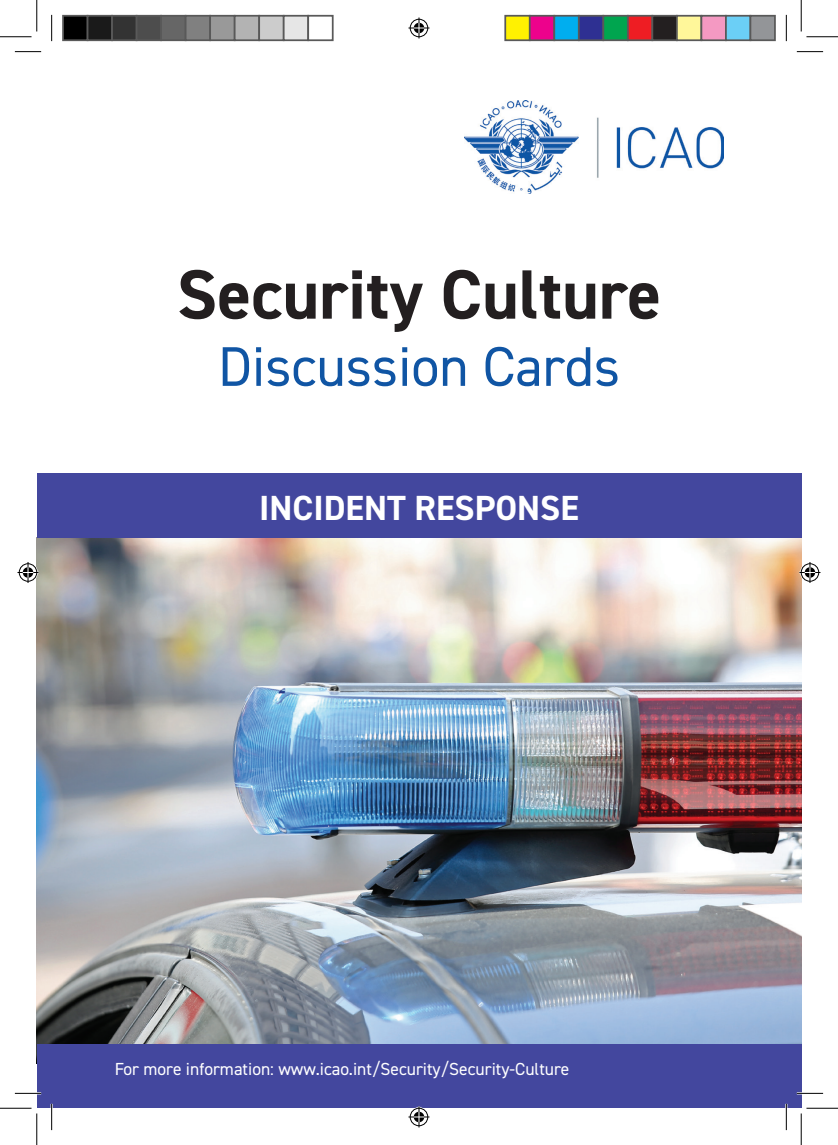
<style>
.page{position:relative;width:838px;height:1145px;background:#fff}
.page>*{position:absolute;margin:0;border:0;box-sizing:border-box;transform-origin:0 0}
.t1{font:700 70px "DIN2014";color:#231f20}
.t2{font:56px "DIN2014";color:#1055a4}
.t3{font:700 35px "DIN2014";color:#fff}
.t4{font:17.5px "DIN2014";color:#fff}
</style>
<div class="page">
<img style="left:37px;top:538px;width:764px;height:507px">
<div style="left:37px;top:473px;width:764px;height:65px;background:#43479e"></div>
<div style="left:37px;top:1045px;width:764px;height:63px;background:#43479e"></div>
<img style="left:465px;top:101px;width:258px;height:93px">
<hr style="left:15px;top:1092px;width:26px;height:2px;background:#fff">
<hr style="left:796px;top:1092px;width:27px;height:2px;background:#fff">
<hr style="left:51px;top:1104px;width:2px;height:26px;background:#fff">
<hr style="left:785px;top:1104px;width:2px;height:26px;background:#fff">
<svg style="left:15px;top:51px;width:26px;height:1px"></svg>
<svg style="left:796px;top:51px;width:27px;height:1px"></svg>
<svg style="left:15px;top:1093px;width:26px;height:1px"></svg>
<svg style="left:796px;top:1093px;width:27px;height:1px"></svg>
<svg style="left:51px;top:15px;width:1px;height:26px"></svg>
<svg style="left:51px;top:1104px;width:1px;height:26px"></svg>
<svg style="left:786px;top:15px;width:1px;height:26px"></svg>
<svg style="left:786px;top:1104px;width:1px;height:26px"></svg>
<hr style="left:0;top:36px;width:32px;height:1px;background:#000">
<hr style="left:806px;top:36px;width:31px;height:1px;background:#000">
<hr style="left:0;top:1108px;width:32px;height:1px;background:#000">
<hr style="left:806px;top:1108px;width:31px;height:1px;background:#000">
<hr style="left:36px;top:0;width:1px;height:31px;background:#000">
<hr style="left:36px;top:1113px;width:1px;height:32px;background:#000">
<hr style="left:800px;top:0;width:1px;height:31px;background:#000">
<hr style="left:800px;top:1113px;width:1px;height:32px;background:#000">
<svg style="left:408px;top:18px;width:21px;height:21px"></svg>
<svg style="left:408px;top:1106px;width:21px;height:21px"></svg>
<svg style="left:18px;top:562px;width:21px;height:21px"></svg>
<svg style="left:799px;top:562px;width:21px;height:21px"></svg>
<div style="left:63px;top:16px;width:25px;height:24px;background:#000"></div>
<div style="left:62px;top:15px;width:26px;height:26px;border:2px solid #595959"></div>
<div style="left:88px;top:16px;width:24px;height:24px;background:#1a1a1a"></div>
<div style="left:87px;top:15px;width:26px;height:26px;border:2px solid #595959"></div>
<div style="left:112px;top:16px;width:25px;height:24px;background:#333"></div>
<div style="left:111px;top:15px;width:26px;height:26px;border:2px solid #595959"></div>
<div style="left:137px;top:16px;width:24px;height:24px;background:#4d4d4d"></div>
<div style="left:136px;top:15px;width:26px;height:26px;border:2px solid #595959"></div>
<div style="left:161px;top:16px;width:25px;height:24px;background:#666"></div>
<div style="left:160px;top:15px;width:26px;height:26px;border:2px solid #595959"></div>
<div style="left:186px;top:16px;width:24px;height:24px;background:#808080"></div>
<div style="left:185px;top:15px;width:26px;height:26px;border:2px solid #595959"></div>
<div style="left:210px;top:16px;width:25px;height:24px;background:#999"></div>
<div style="left:209px;top:15px;width:26px;height:26px;border:2px solid #595959"></div>
<div style="left:235px;top:16px;width:24px;height:24px;background:#b3b3b3"></div>
<div style="left:234px;top:15px;width:26px;height:26px;border:2px solid #595959"></div>
<div style="left:259px;top:16px;width:25px;height:24px;background:#ccc"></div>
<div style="left:258px;top:15px;width:26px;height:26px;border:2px solid #595959"></div>
<div style="left:284px;top:16px;width:24px;height:24px;background:#e6e6e6"></div>
<div style="left:283px;top:15px;width:26px;height:26px;border:2px solid #595959"></div>
<div style="left:307px;top:15px;width:26px;height:26px;border:2px solid #595959"></div>
<div style="left:505px;top:16px;width:24px;height:24px;background:#fff101"></div>
<div style="left:504px;top:15px;width:26px;height:26px;border:2px solid #595959"></div>
<div style="left:529px;top:16px;width:25px;height:24px;background:#ed028c"></div>
<div style="left:529px;top:15px;width:26px;height:26px;border:2px solid #595959"></div>
<div style="left:554px;top:16px;width:24px;height:24px;background:#00aeef"></div>
<div style="left:553px;top:15px;width:26px;height:26px;border:2px solid #595959"></div>
<div style="left:578px;top:16px;width:25px;height:24px;background:#2e3092"></div>
<div style="left:578px;top:15px;width:26px;height:26px;border:2px solid #595959"></div>
<div style="left:603px;top:16px;width:24px;height:24px;background:#00a54f"></div>
<div style="left:602px;top:15px;width:26px;height:26px;border:2px solid #595959"></div>
<div style="left:627px;top:16px;width:25px;height:24px;background:#ee1d23"></div>
<div style="left:627px;top:15px;width:26px;height:26px;border:2px solid #595959"></div>
<div style="left:652px;top:16px;width:24px;height:24px;background:#231f20"></div>
<div style="left:651px;top:15px;width:26px;height:26px;border:2px solid #595959"></div>
<div style="left:676px;top:16px;width:25px;height:24px;background:#fff79a"></div>
<div style="left:676px;top:15px;width:26px;height:26px;border:2px solid #595959"></div>
<div style="left:701px;top:16px;width:24px;height:24px;background:#f499c2"></div>
<div style="left:700px;top:15px;width:26px;height:26px;border:2px solid #595959"></div>
<div style="left:725px;top:16px;width:25px;height:24px;background:#6bcff6"></div>
<div style="left:725px;top:15px;width:26px;height:26px;border:2px solid #595959"></div>
<div style="left:750px;top:16px;width:24px;height:24px;background:#939598"></div>
<div style="left:749px;top:15px;width:26px;height:26px;border:2px solid #595959"></div>
<h1 class="t1" style="left:177px;top:248px;width:485px">Security Culture</h1>
<h2 class="t2" style="left:218px;top:332px;width:403px">Discussion Cards</h2>
<h3 class="t3" style="left:259px;top:484px;width:321px">INCIDENT RESPONSE</h3>
<p class="t4" style="left:115px;top:1058px;width:456px">For more information: www.icao.int/Security/Security-Culture</p>
</div>
